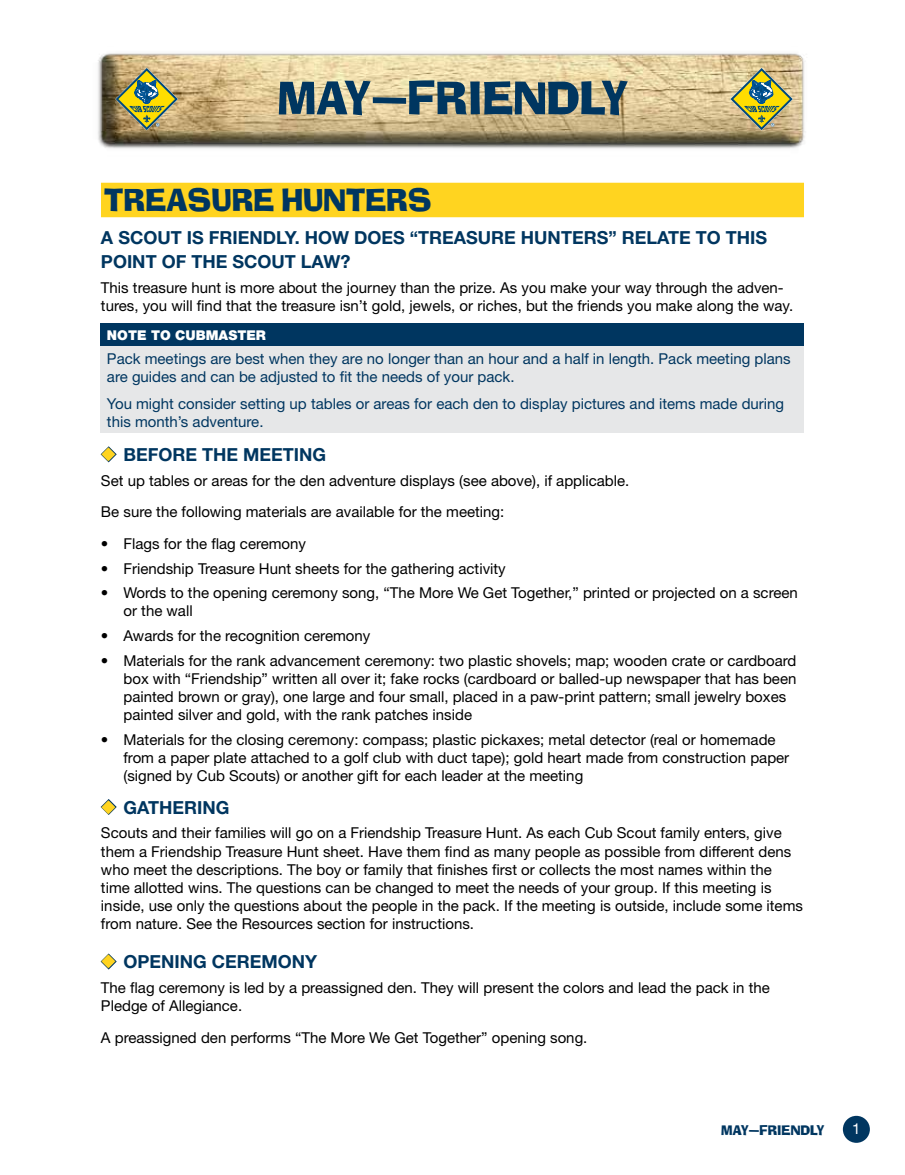
<style>
.page{position:relative;width:905px;height:1175px;background:#fff}
.page>*{position:absolute;margin:0;border:0;box-sizing:border-box;transform-origin:0 0}
.t1{font:52.5px "Ad Lib ICG";color:#003660}
.t2{font:51px "Ad Lib ICG";color:#003660}
.t3{font:34.5px "Ad Lib ICG";color:#003660}
.t4{font:700 18px/24px "Helvetica Neue";color:#003660}
.t5{font:15px/18px "Helvetica Neue";color:#000}
.t6{font:15px/18px "Helvetica Neue";color:#003660}
.t7{font:15px "Ad Lib ICG";color:#003660}
.t8{font:15px "Helvetica Neue";color:#fff}
.t9{font:900 13.5px "Helvetica Neue";color:#fff}
.s1{color:#ffd420}
</style>
<div class="page">
<div style="left:842px;top:1115px;width:27px;height:27px;background:#003660;border-radius:50%"></div>
<img style="left:98px;top:53px;width:707px;height:96px">
<svg style="left:730px;top:68px;width:63px;height:62px"></svg>
<div style="left:101px;top:183px;width:703px;height:34px;background:#ffd420"></div>
<div style="left:101px;top:323px;width:703px;height:23px;background:#003660"></div>
<div style="left:101px;top:346px;width:703px;height:86px;background:#e6e7e8"></div>
<svg style="left:100px;top:446px;width:17px;height:17px"></svg>
<svg style="left:100px;top:799px;width:17px;height:16px"></svg>
<svg style="left:100px;top:953px;width:17px;height:17px"></svg>
<svg style="left:115px;top:68px;width:63px;height:62px"></svg>
<h2 class="t2" style="left:277px;top:68px;width:352px">MAY—FRIENDLY</h2>
<h1 class="t1" style="left:406px;top:67px;width:135px">TITLE</h1>
<h3 class="t3" style="left:104px;top:179px;width:329px">TREASURE HUNTERS</h3>
<p class="t4" style="left:101px;top:225px;width:667px">A SCOUT IS FRIENDLY. HOW DOES “TREASURE HUNTERS” RELATE TO THIS<br>POINT OF THE SCOUT LAW?</p>
<p class="t5" style="left:101px;top:278px;width:693px">This treasure hunt is more about the journey than the prize. As you make your way through the adven&shy;tures, you will find that the treasure isn’t gold, jewels, or riches, but the friends you make along the way.</p>
<p class="t9" style="left:107px;top:327px;width:160px">NOTE TO CUBMASTER</p>
<p class="t6" style="left:107px;top:349px;width:685px">Pack meetings are best when they are no longer than an hour and a half in length. Pack meeting plans are guides and can be adjusted to fit the needs of your pack.</p>
<p class="t6" style="left:107px;top:394px;width:678px">You might consider setting up tables or areas for each den to display pictures and items made during this month’s adventure.</p>
<p class="t4" style="left:101px;top:442px;width:227px"><span class="s1">◆</span> BEFORE THE MEETING</p>
<p class="t5" style="left:101px;top:464px;width:530px;line-height:31.5px">Set up tables or areas for the den adventure displays (see above), if applicable.<br>Be sure the following materials are available for the meeting:</p>
<p class="t5" style="left:101px;top:534px;width:207px">• Flags for the flag ceremony</p>
<p class="t5" style="left:101px;top:559px;width:406px">• Friendship Treasure Hunt sheets for the gathering activity</p>
<p class="t5" style="left:123px;top:584px;width:676px;text-indent:-22px">• Words to the opening ceremony song, “The More We Get Together,” printed or projected on a screen or the wall</p>
<p class="t5" style="left:101px;top:626px;width:271px">• Awards for the recognition ceremony</p>
<p class="t5" style="left:123px;top:651px;width:674px;text-indent:-22px">• Materials for the rank advancement ceremony: two plastic shovels; map; wooden crate or cardboard box with “Friendship” written all over it; fake rocks (cardboard or balled-up newspaper that has been painted brown or gray), one large and four small, placed in a paw-print pattern; small jewelry boxes painted silver and gold, with the rank patches inside</p>
<p class="t5" style="left:123px;top:730px;width:667px;text-indent:-22px">• Materials for the closing ceremony: compass; plastic pickaxes; metal detector (real or homemade from a paper plate attached to a golf club with duct tape); gold heart made from construction paper (signed by Cub Scouts) or another gift for each leader at the meeting</p>
<p class="t4" style="left:101px;top:795px;width:130px"><span class="s1">◆</span> GATHERING</p>
<p class="t5" style="left:101px;top:824px;width:703px">Scouts and their families will go on a Friendship Treasure Hunt. As each Cub Scout family enters, give them a Friendship Treasure Hunt sheet. Have them find as many people as possible from different dens who meet the descriptions. The boy or family that finishes first or collects the most names within the time allotted wins. The questions can be changed to meet the needs of your group. If this meeting is inside, use only the questions about the people in the pack. If the meeting is outside, include some items from nature. See the Resources section for instructions.</p>
<p class="t4" style="left:101px;top:949px;width:218px"><span class="s1">◆</span> OPENING CEREMONY</p>
<p class="t5" style="left:101px;top:978px;width:670px">The flag ceremony is led by a preassigned den. They will present the colors and lead the pack in the<br>Pledge of Allegiance.</p>
<p class="t5" style="left:101px;top:1028px;width:488px">A preassigned den performs “The More We Get Together” opening song.</p>
<p class="t7" style="left:721px;top:1120px;width:105px">MAY—FRIENDLY</p>
<p class="t8" style="left:852px;top:1119px;width:10px">1</p>
</div>
